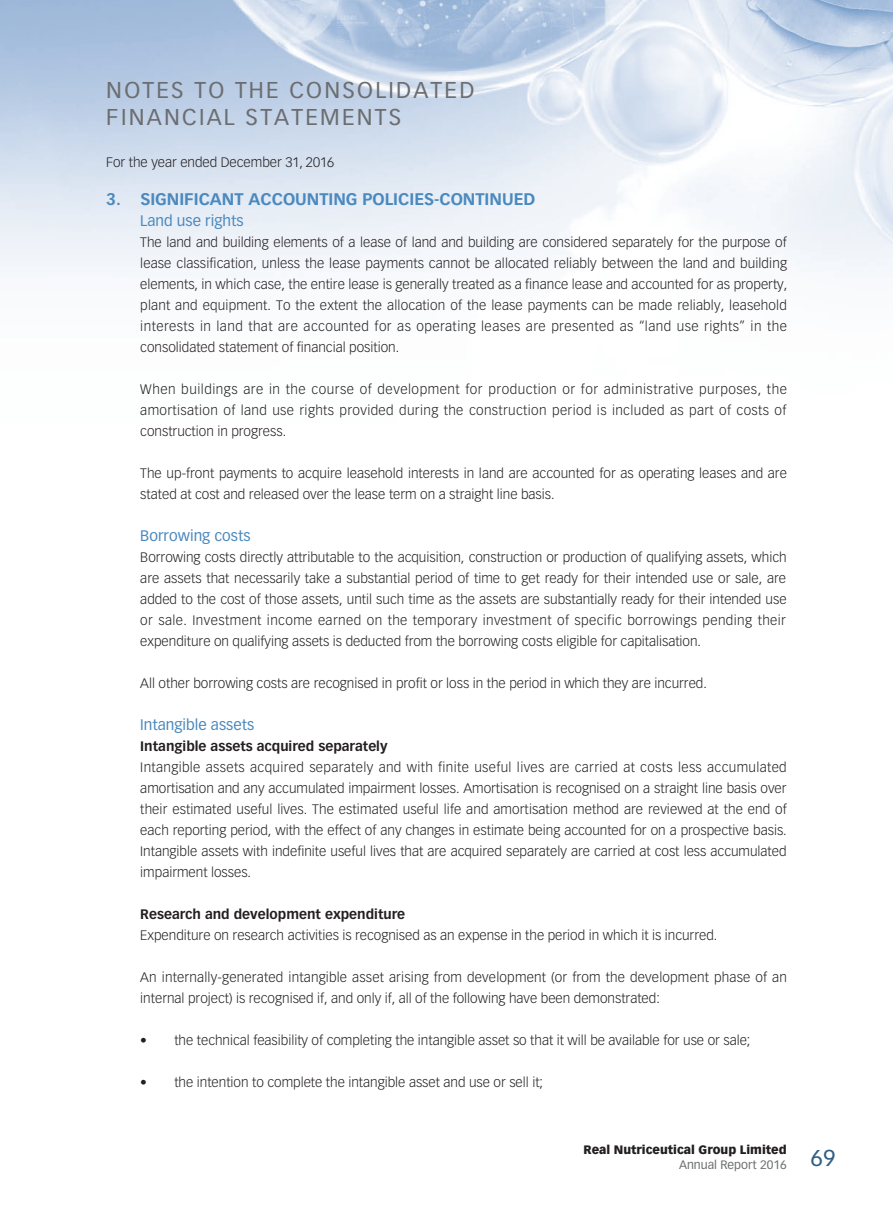
<style>
.page{position:relative;width:893px;height:1212px;background:#fff}
.page>*{position:absolute;margin:0;border:0;box-sizing:border-box;transform-origin:0 0}
.t1{font:22.5px/27px "Vectora LT Std";letter-spacing:.1em;color:#6c6d70}
.t2{font:22.5px "Vectora LT Std";color:#2e5e84}
._01_H1{font:700 16.5px "Vectora LT Std";color:#4a89be}
._02_H2{font:15px "Vectora LT Std";color:#4a89be}
._00_txt{font:300 13.5px/21px "Vectora LT Std";color:#231f20;text-align:justify}
._03_H3{font:700 13.5px "Vectora LT Std";color:#231f20}
.t3{font:900 12px "Vectora LT Std";color:#231f20}
.t4{font:12px "Vectora LT Std";color:#6c6d70}
</style>
<div class="page">
<img style="left:0;top:0;width:893px;height:276px">
<h1 class="t1" style="left:106px;top:77px;width:370px">NOTES TO THE CONSOLIDATED<br>FINANCIAL STATEMENTS</h1>
<p class="_00_txt" style="left:106px;top:152px;width:229px">For the year ended December 31, 2016</p>
<p class="_01_H1" style="left:106px;top:189px;width:431px">3. SIGNIFICANT ACCOUNTING POLICIES-CONTINUED</p>
<p class="_02_H2" style="left:140px;top:212px;width:105px">Land use rights</p>
<p class="_00_txt" style="left:140px;top:232px;width:648px">The land and building elements of a lease of land and building are considered separately for the purpose of lease classification, unless the lease payments cannot be allocated reliably between the land and building elements, in which case, the entire lease is generally treated as a finance lease and accounted for as property, plant and equipment. To the extent the allocation of the lease payments can be made reliably, leasehold interests in land that are accounted for as operating leases are presented as “land use rights” in the consolidated statement of financial position.</p>
<p class="_00_txt" style="left:140px;top:379px;width:648px">When buildings are in the course of development for production or for administrative purposes, the amortisation of land use rights provided during the construction period is included as part of costs of construction in progress.</p>
<p class="_00_txt" style="left:140px;top:463px;width:648px">The up-front payments to acquire leasehold interests in land are accounted for as operating leases and are stated at cost and released over the lease term on a straight line basis.</p>
<p class="_02_H2" style="left:140px;top:527px;width:112px">Borrowing costs</p>
<p class="_00_txt" style="left:140px;top:547px;width:648px">Borrowing costs directly attributable to the acquisition, construction or production of qualifying assets, which are assets that necessarily take a substantial period of time to get ready for their intended use or sale, are added to the cost of those assets, until such time as the assets are substantially ready for their intended use or sale. Investment income earned on the temporary investment of specific borrowings pending their expenditure on qualifying assets is deducted from the borrowing costs eligible for capitalisation.</p>
<p class="_00_txt" style="left:140px;top:673px;width:568px">All other borrowing costs are recognised in profit or loss in the period in which they are incurred.</p>
<p class="_02_H2" style="left:140px;top:716px;width:115px">Intangible assets</p>
<p class="_03_H3" style="left:140px;top:738px;width:249px">Intangible assets acquired separately</p>
<p class="_00_txt" style="left:140px;top:757px;width:648px">Intangible assets acquired separately and with finite useful lives are carried at costs less accumulated amortisation and any accumulated impairment losses. Amortisation is recognised on a straight line basis over their estimated useful lives. The estimated useful life and amortisation method are reviewed at the end of each reporting period, with the effect of any changes in estimate being accounted for on a prospective basis.<br>Intangible assets with indefinite useful lives that are acquired separately are carried at cost less accumulated impairment losses.</p>
<p class="_03_H3" style="left:140px;top:906px;width:266px">Research and development expenditure</p>
<p class="_00_txt" style="left:140px;top:925px;width:579px">Expenditure on research activities is recognised as an expense in the period in which it is incurred.</p>
<p class="_00_txt" style="left:140px;top:967px;width:648px">An internally-generated intangible asset arising from development (or from the development phase of an internal project) is recognised if, and only if, all of the following have been demonstrated:</p>
<p class="_00_txt" style="left:140px;top:1030px;width:612px">• the technical feasibility of completing the intangible asset so that it will be available for use or sale;</p>
<p class="_00_txt" style="left:140px;top:1072px;width:404px">• the intention to complete the intangible asset and use or sell it;</p>
<p class="t3" style="left:583px;top:1142px;width:205px">Real Nutriceutical Group Limited</p>
<p class="t4" style="left:679px;top:1157px;width:109px">Annual Report 2016</p>
<h1 class="t2" style="left:811px;top:1145px;width:27px">69</h1>
</div>
